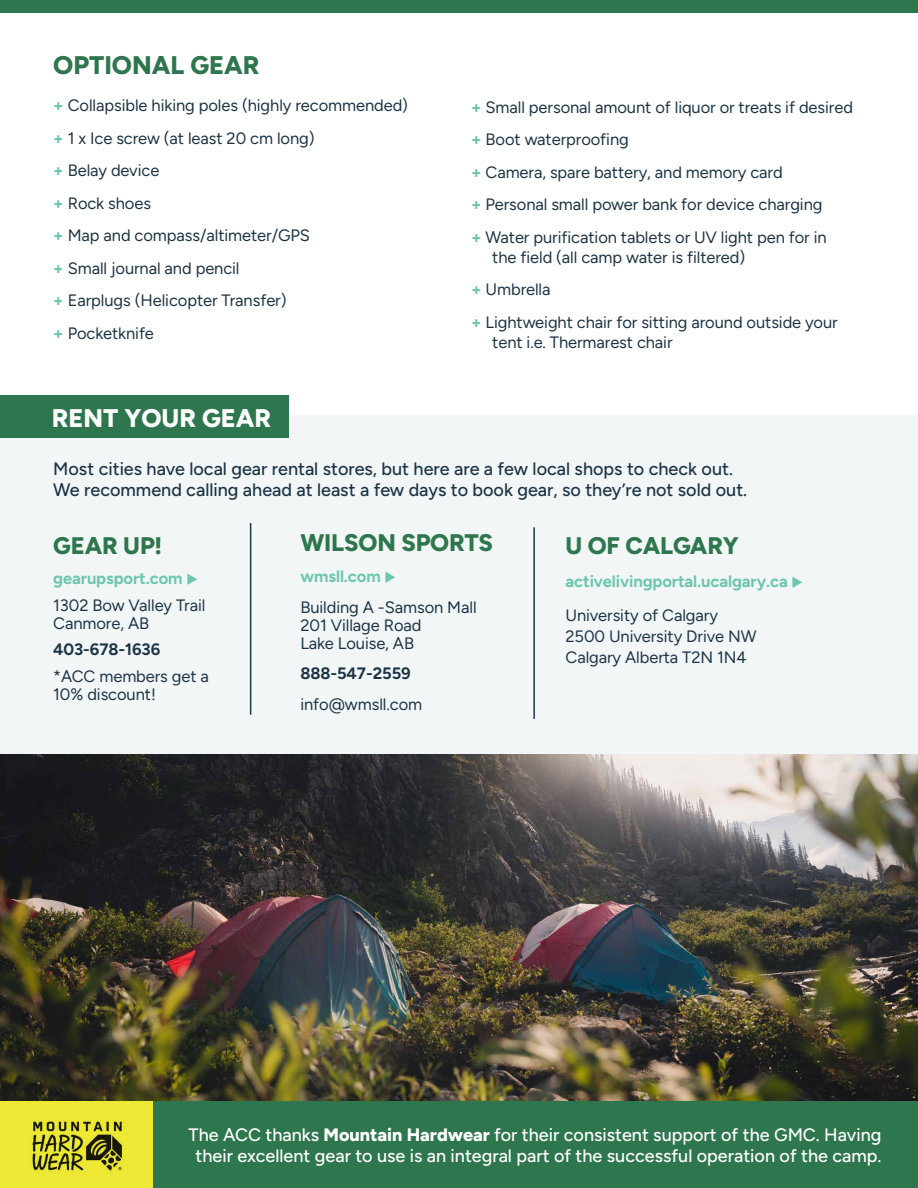
<style>
.page{position:relative;width:918px;height:1188px;background:#fff}
.page>*{position:absolute;margin:0;border:0;box-sizing:border-box;transform-origin:0 0}
.t1{font:800 25.5px "Figtree";color:#fff}
.t2{font:800 25.5px "Figtree";color:#2e774e}
.t3{font:800 24px "Figtree";letter-spacing:-.005em;color:#2e774e}
.t4{font:500 18px/21.6px "Figtree";color:#fff;text-align:center}
.t5{font:500 18px/21.6px "Figtree";color:#1d3446}
.t6{font:16.5px/32.5px "Figtree";letter-spacing:-.005em;color:#1d3446}
.t7{font:700 16.5px/33.8px "Figtree";letter-spacing:-.005em;color:#6dc6af}
.t8{font:700 16.5px "Figtree";letter-spacing:-.005em;color:#1d3446}
.s1{font-weight:800;color:#6dc6af}
.s2{font-weight:700;color:#6dc6af}
.s3{color:#6dc6af}
.s4{font-weight:400;color:#1d3446}
.s5{font-weight:800}
</style>
<div class="page">
<img style="left:0;top:754px;width:918px;height:347px">
<div style="left:0;top:415px;width:918px;height:339px;background:#f2f6f6"></div>
<div style="left:0;top:395px;width:289px;height:43px;background:#2e774e"></div>
<div style="left:0;top:1101px;width:158px;height:87px;background:#ede934"></div>
<div style="left:153px;top:1101px;width:765px;height:87px;background:#2e774e"></div>
<img style="left:32px;top:1121px;width:90px;height:50px">
<hr style="left:250px;top:523px;width:1px;height:192px;background:#1d3446">
<hr style="left:533px;top:527px;width:2px;height:192px;background:#1d3446">
<div style="left:0;top:0;width:918px;height:12px;background:#2e774e"></div>
<h1 class="t2" style="left:53px;top:50px;width:208px">OPTIONAL GEAR</h1>
<p class="t6" style="left:53px;top:89px;width:356px"><span class="s1">+</span> Collapsible hiking poles (highly recommended) <span class="s1">+</span> 1 x Ice screw (at least 20 cm long)<br><span class="s1">+</span> Belay device<br><span class="s1">+</span> Rock shoes<br><span class="s1">+</span> Map and compass/altimeter/GPS<br><span class="s1">+</span> Small journal and pencil<br><span class="s1">+</span> Earplugs (Helicopter Transfer)<br><span class="s1">+</span> Pocketknife</p>
<p class="t6" style="left:471px;top:91px;width:383px"><span class="s1">+</span> Small personal amount of liquor or treats if desired <span class="s1">+</span> Boot waterproofing<br><span class="s1">+</span> Camera, spare battery, and memory card<br><span class="s1">+</span> Personal small power bank for device charging<br><span class="s1">+</span> Water purification tablets or UV light pen for in</p>
<p class="t6" style="left:471px;top:241px;width:368px;text-indent:21px">the field (all camp water is filtered)<br><span class="s1">+</span> Umbrella<br><span class="s1">+</span> Lightweight chair for sitting around outside your</p>
<p class="t6" style="left:492px;top:326px;width:182px">tent i.e. Thermarest chair</p>
<h1 class="t1" style="left:52px;top:403px;width:221px">RENT YOUR GEAR</h1>
<p class="t5" style="left:53px;top:457px;width:695px">Most cities have local gear rental stores, but here are a few local shops to check out.<br>We recommend calling ahead at least a few days to book gear, so they’re not sold out.</p>
<h2 class="t3" style="left:53px;top:530px;width:111px">GEAR UP!</h2>
<p class="t6" style="left:53px;top:565px;width:154px;line-height:26.5px"><span class="s2">gearupsport.com</span> <span class="s3">◆<br></span>1302 Bow Valley Trail</p>
<p class="t6" style="left:53px;top:607px;width:97px">Canmore, AB</p>
<p class="t8" style="left:53px;top:640px;width:108px">403-678-1636</p>
<p class="t6" style="left:53px;top:667px;width:157px;line-height:18px">*ACC members get a<br>10% discount!</p>
<h2 class="t3" style="left:300px;top:528px;width:194px">WILSON SPORTS</h2>
<p class="t6" style="left:300px;top:561px;width:178px;line-height:30.8px"><span class="s2">wmsll.com</span> <span class="s3">◆<br></span>Building A -Samson Mall</p>
<p class="t6" style="left:300px;top:616px;width:123px;line-height:18px">201 Village Road<br>Lake Louise, AB</p>
<p class="t8" style="left:300px;top:664px;width:112px">888-547-2559</p>
<p class="t6" style="left:300px;top:688px;width:123px">info@wmsll.com</p>
<h2 class="t3" style="left:566px;top:530px;width:175px">U OF CALGARY</h2>
<p class="t7" style="left:566px;top:564px;width:239px">activelivingportal.ucalgary.ca ◆<br><span class="s4">University of Calgary</span></p>
<p class="t6" style="left:566px;top:626px;width:193px;line-height:21px">2500 University Drive NW<br>Calgary Alberta T2N 1N4</p>
<p class="t4" style="left:189px;top:1124px;width:694px">The ACC thanks <span class="s5">Mountain Hardwear</span> for their consistent support of the GMC. Having their excellent gear to use is an integral part of the successful operation of the camp.</p>
</div>
